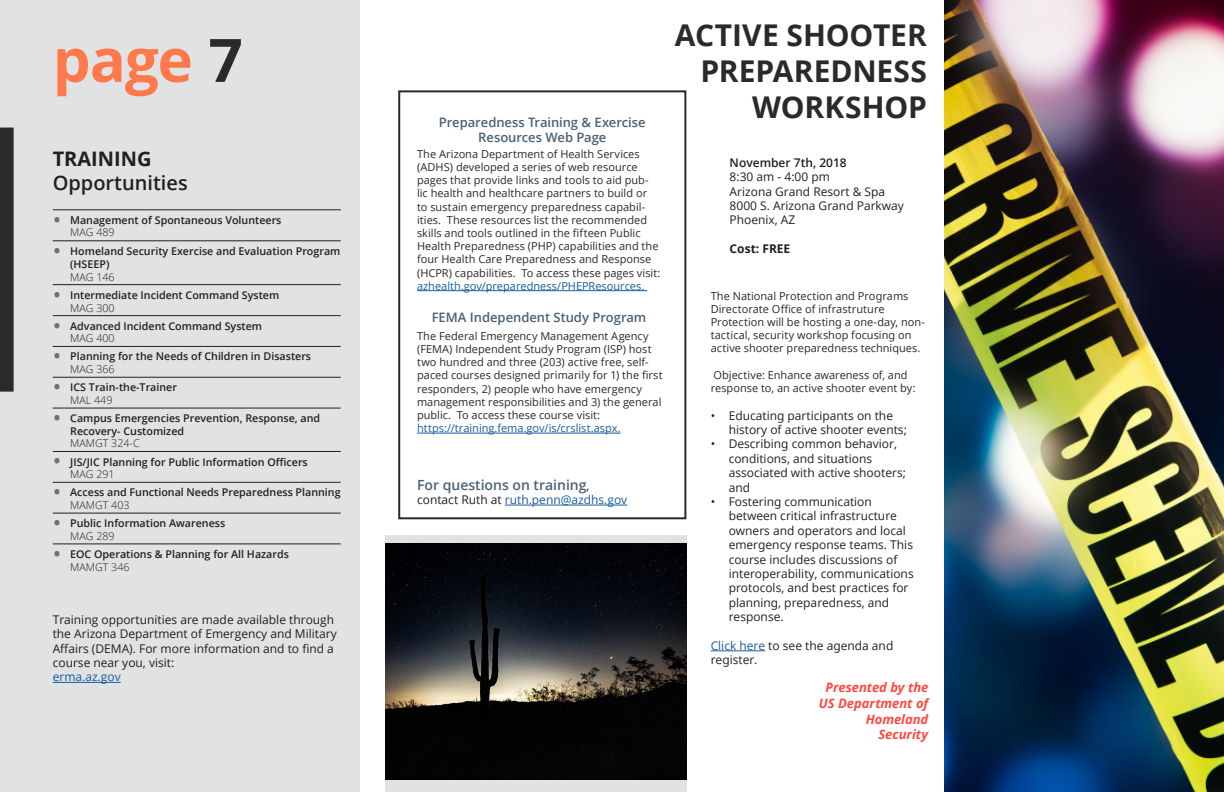
<style>
.page{position:relative;width:1224px;height:792px;background:#fff}
.page>*{position:absolute;margin:0;border:0;box-sizing:border-box;transform-origin:0 0}
.Grey_Left{font:700 60px "Open Sans";color:#ff794b}
.Grey_97__Left{font:700 30px "Open Sans";color:#2b292a}
.Body_Text{font:600 20px "Open Sans";color:#231f20}
.Body_Text-2{font:700 20px "Open Sans";color:#231f20}
.t1{font:600 14px "Open Sans";color:#486275}
._11pt_centre__grey_9{font:600 13px/15.6px "Open Sans";letter-spacing:-.005em;color:#486275;text-align:center}
._11pt_Left__grey_97{font:italic 700 13px/15.6px "Open Sans";letter-spacing:-.005em;color:#ff4940;text-align:right}
.t2{font:12px/14.4px "Open Sans";color:#231f20}
.t3{font:12px "Open Sans";color:#175d9e}
.t4{font:600 12px "Open Sans";color:#231f20}
.t5{font:700 12px "Open Sans";color:#231f20}
._11pt_centre__grey_9-2{font:11px/13.2px "Open Sans";color:#2b292a}
._11pt_Left__grey_97-2{font:11px/13.2px "Open Sans";color:#2b292a}
._11pt_centre__grey_9-3{font:11px "Open Sans";color:#175d9e}
.t6{font:600 10.7px/12.6px "Open Sans";color:#231f20}
.t7{font:600 10.7px/12.6px "Open Sans";color:#231f20}
.s1{color:#2b292a}
.s2{font-weight:700;font-size:17.5px;color:#6d7172}
.s3{font-weight:300}
.s4{color:#175d9e}
.s5{font-weight:400;font-size:12px;color:#231f20}
.s6{color:#231f20}
</style>
<div class="page">
<div style="left:0;top:0;width:360px;height:792px;background:#e1e2e4"></div>
<div style="left:385px;top:536px;width:301px;height:256px;background:#e1e2e4"></div>
<img style="left:385px;top:543px;width:301px;height:237px">
<img style="left:944px;top:0;width:280px;height:792px">
<div style="left:0;top:128px;width:14px;height:264px;background:#2b292a"></div>
<div style="left:398px;top:90px;width:288px;height:429px;border:2px solid #2b292a"></div>
<hr style="left:711px;top:651px;width:54px;height:1px;background:#175d9e">
<hr style="left:53px;top:210px;width:288px;height:1px;background:#231f20">
<hr style="left:53px;top:241px;width:288px;height:1px;background:#231f20">
<hr style="left:53px;top:284px;width:288px;height:1px;background:#231f20">
<hr style="left:53px;top:315px;width:288px;height:1px;background:#231f20">
<hr style="left:53px;top:346px;width:288px;height:1px;background:#231f20">
<hr style="left:53px;top:377px;width:288px;height:1px;background:#231f20">
<hr style="left:53px;top:408px;width:288px;height:1px;background:#231f20">
<hr style="left:53px;top:451px;width:288px;height:1px;background:#231f20">
<hr style="left:53px;top:482px;width:288px;height:1px;background:#231f20">
<hr style="left:53px;top:513px;width:288px;height:1px;background:#231f20">
<hr style="left:53px;top:544px;width:288px;height:1px;background:#231f20">
<hr style="left:53px;top:682px;width:68px;height:1px;background:#175d9e">
<hr style="left:417px;top:433px;width:204px;height:1px;background:#175d9e">
<hr style="left:417px;top:290px;width:230px;height:1px;background:#175d9e">
<hr style="left:505px;top:505px;width:122px;height:1px;background:#175d9e">
<p class="Grey_Left" style="left:53px;top:18px;width:192px">page <span class="s1">7</span></p>
<p class="Body_Text-2" style="left:53px;top:145px;width:100px">TRAINING</p>
<p class="Body_Text" style="left:53px;top:169px;width:137px">Opportunities</p>
<p class="t6" style="left:70px;top:213px;width:213px;text-indent:-17px"><span class="s2">•</span> Management of Spontaneous Volunteers<br><span class="s3">MAG 489</span></p>
<p class="t6" style="left:70px;top:244px;width:272px;text-indent:-17px"><span class="s2">•</span> Homeland Security Exercise and Evaluation Program (HSEEP)<br><span class="s3">MAG 146</span></p>
<p class="t6" style="left:70px;top:288px;width:211px;text-indent:-17px"><span class="s2">•</span> Intermediate Incident Command System<br><span class="s3">MAG 300</span></p>
<p class="t7" style="left:70px;top:319px;width:193px;text-indent:-17px"><span class="s2">•</span> Advanced Incident Command System<br><span class="s3">MAG 400</span></p>
<p class="t7" style="left:70px;top:350px;width:242px;text-indent:-17px"><span class="s2">•</span> Planning for the Needs of Children in Disasters<br><span class="s3">MAG 366</span></p>
<p class="t6" style="left:70px;top:381px;width:108px;text-indent:-17px"><span class="s2">•</span> ICS Train-the-Trainer<br><span class="s3">MAL 449</span></p>
<p class="t7" style="left:70px;top:412px;width:252px;text-indent:-17px"><span class="s2">•</span> Campus Emergencies Prevention, Response, and<br>Recovery- Customized<br><span class="s3">MAMGT 324-C</span></p>
<p class="t6" style="left:70px;top:455px;width:239px;text-indent:-17px"><span class="s2">•</span> JIS/JIC Planning for Public Information Officers<br><span class="s3">MAG 291</span></p>
<p class="t6" style="left:70px;top:486px;width:272px;text-indent:-17px"><span class="s2">•</span> Access and Functional Needs Preparedness Planning<br><span class="s3">MAMGT 403</span></p>
<p class="t6" style="left:70px;top:517px;width:157px;text-indent:-17px"><span class="s2">•</span> Public Information Awareness<br><span class="s3">MAG 289</span></p>
<p class="t7" style="left:70px;top:548px;width:220px;text-indent:-17px"><span class="s2">•</span> EOC Operations &amp; Planning for All Hazards<br><span class="s3">MAMGT 346</span></p>
<p class="t2" style="left:53px;top:612px;width:286px">Training opportunities are made available through the Arizona Department of Emergency and Military Affairs (DEMA). For more information and to find a course near you, visit:</p>
<p class="t3" style="left:53px;top:669px;width:69px">erma.az.gov</p>
<p class="_11pt_centre__grey_9" style="left:439px;top:114px;width:208px">Preparedness Training &amp; Exercise<br>Resources Web Page</p>
<p class="_11pt_centre__grey_9-2" style="left:417px;top:147px;width:245px">The Arizona Department of Health Services (ADHS) developed a series of web resource pages that provide links and tools to aid pub&shy;lic health and healthcare partners to build or<br>to sustain emergency preparedness capabil&shy;ities. These resources list the recommended skills and tools outlined in the fifteen Public Health Preparedness (PHP) capabilities and the four Health Care Preparedness and Response (HCPR) capabilities. To access these pages visit: <span class="s4">azhealth.gov/preparedness/PHEPResources.</span></p>
<p class="_11pt_centre__grey_9" style="left:432px;top:310px;width:216px">FEMA Independent Study Program</p>
<p class="_11pt_centre__grey_9-2" style="left:417px;top:329px;width:247px">The Federal Emergency Management Agency (FEMA) Independent Study Program (ISP) host two hundred and three (203) active free, self&shy;paced courses designed primarily for 1) the first responders, 2) people who have emergency management responsibilities and 3) the general public. To access these course visit:</p>
<p class="_11pt_centre__grey_9-3" style="left:417px;top:421px;width:205px">https://training.fema.gov/is/crslist.aspx.</p>
<p class="t1" style="left:417px;top:475px;width:174px">For questions on training<span class="s5">,</span></p>
<p class="t3" style="left:417px;top:492px;width:212px"><span class="s6">contact Ruth at</span> ruth.penn@azdhs.gov</p>
<p class="Grey_97__Left" style="left:675px;top:14px;width:253px">ACTIVE SHOOTER</p>
<p class="Grey_97__Left" style="left:700px;top:50px;width:228px">PREPAREDNESS</p>
<p class="Grey_97__Left" style="left:752px;top:86px;width:176px">WORKSHOP</p>
<p class="t4" style="left:730px;top:154px;width:119px">November 7th, 2018</p>
<p class="t2" style="left:730px;top:169px;width:102px">8:30 am - 4:00 pm</p>
<p class="t2" style="left:730px;top:184px;width:157px">Arizona Grand Resort &amp; Spa</p>
<p class="t2" style="left:730px;top:198px;width:176px">8000 S. Arizona Grand Parkway</p>
<p class="t2" style="left:730px;top:213px;width:67px">Phoenix, AZ</p>
<p class="t5" style="left:730px;top:240px;width:62px">Cost: FREE</p>
<p class="_11pt_Left__grey_97-2" style="left:711px;top:289px;width:216px">The National Protection and Programs Directorate Office of infrastruture Protection will be hosting a one-day, non&shy;tactical, security workshop focusing on active shooter preparedness techniques.</p>
<p class="_11pt_Left__grey_97-2" style="left:711px;top:368px;width:206px">Objective: Enhance awareness of, and response to, an active shooter event by:</p>
<p class="t2" style="left:729px;top:408px;width:180px;text-indent:-18px">• Educating participants on the history of active shooter events;</p>
<p class="t2" style="left:729px;top:436px;width:179px;text-indent:-18px">• Describing common behavior, conditions, and situations associated with active shooters; and</p>
<p class="t2" style="left:729px;top:494px;width:187px;text-indent:-18px">• Fostering communication between critical infrastructure owners and operators and local emergency response teams. This course includes discussions of interoperability, communications protocols, and best practices for planning, preparedness, and response.</p>
<p class="t2" style="left:711px;top:638px;width:184px"><span class="s4">Click here</span> to see the agenda and register.</p>
<p class="_11pt_Left__grey_97" style="left:826px;top:680px;width:104px">Presented by the</p>
<p class="_11pt_Left__grey_97" style="left:819px;top:695px;width:111px">US Department of</p>
<p class="_11pt_Left__grey_97" style="left:866px;top:711px;width:64px">Homeland<br>Security</p>
</div>
